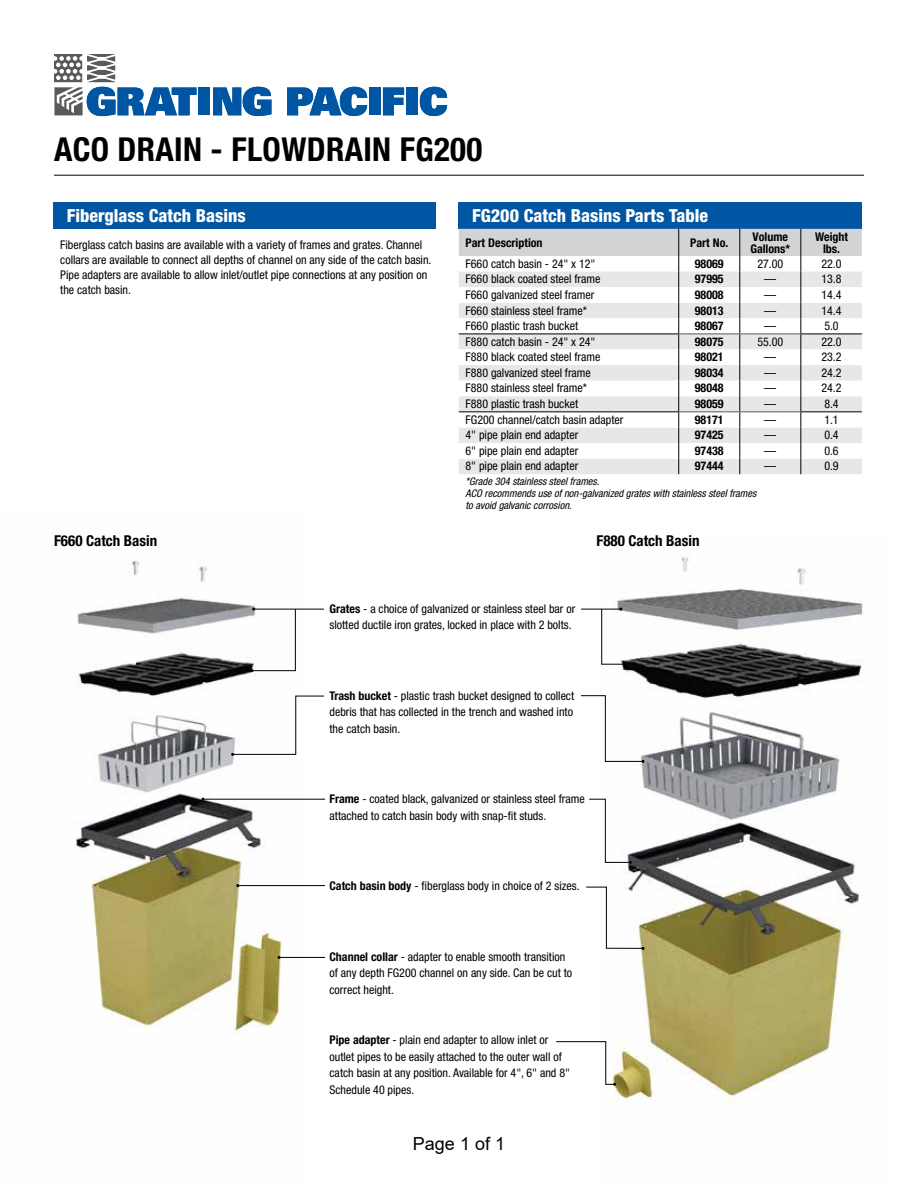
<style>
.page{position:relative;width:918px;height:1188px;background:#fff}
.page>*{position:absolute;margin:0;border:0;box-sizing:border-box;transform-origin:0 0}
.t1{font:700 condensed 33px "Helvetica Neue LT Std";letter-spacing:.01em;color:#000}
.t2{font:800 condensed 18px "Helvetica Neue LT Std";color:#fff}
.t3{font:18px "Arial";color:#000}
.t4{font:700 condensed 15px "Helvetica Neue LT Std";color:#000}
.t5{font:condensed 12px/16.5px "Helvetica Neue LT Std";color:#000}
.t6{font:700 condensed 12px/12px "Helvetica Neue LT Std";color:#000}
.t7{font:italic condensed 10.5px/12px "Helvetica Neue LT Std";color:#000}
.s1{font-weight:700}
</style>
<div class="page">
<div style="left:199px;top:87px;width:11px;height:28px;background:#0056a2"></div>
<svg style="left:213px;top:87px;width:58px;height:29px;background:#3378b4"></svg>
<svg style="left:287px;top:87px;width:80px;height:29px"></svg>
<div style="left:369px;top:87px;width:11px;height:28px;background:#0056a2"></div>
<svg style="left:383px;top:88px;width:21px;height:27px"></svg>
<div style="left:407px;top:87px;width:11px;height:28px;background:#0056a2"></div>
<svg style="left:420px;top:87px;width:27px;height:29px"></svg>
<svg style="left:54px;top:54px;width:143px;height:62px"></svg>
<img style="left:75px;top:561px;width:226px;height:472px">
<img style="left:598px;top:557px;width:265px;height:551px">
<hr style="left:54px;top:175px;width:810px;height:1px;background:#000">
<div style="left:459px;top:202px;width:403px;height:27px;background:#0056a2"></div>
<svg style="left:459px;top:229px;width:403px;height:245px"></svg>
<hr style="left:459px;top:411px;width:220px;height:1px;background:#000">
<hr style="left:800px;top:411px;width:62px;height:1px;background:#000">
<hr style="left:679px;top:411px;width:61px;height:1px;background:#58595b">
<hr style="left:740px;top:411px;width:60px;height:1px;background:#58595b">
<div style="left:53px;top:202px;width:383px;height:27px;background:#0056a2"></div>
<hr style="left:254px;top:609px;width:70px;height:1px;background:#000">
<svg style="left:251px;top:608px;width:45px;height:64px"></svg>
<svg style="left:231px;top:695px;width:93px;height:61px"></svg>
<hr style="left:203px;top:799px;width:122px;height:1px;background:#000">
<hr style="left:238px;top:885px;width:87px;height:1px;background:#000">
<hr style="left:279px;top:957px;width:46px;height:1px;background:#000">
<svg style="left:556px;top:1041px;width:60px;height:45px"></svg>
<svg style="left:586px;top:886px;width:59px;height:64px"></svg>
<svg style="left:589px;top:798px;width:43px;height:66px"></svg>
<svg style="left:581px;top:695px;width:64px;height:68px"></svg>
<hr style="left:581px;top:609px;width:40px;height:1px;background:#000">
<svg style="left:601px;top:608px;width:25px;height:58px"></svg>
<h1 class="t1" style="left:54px;top:130px;width:430px">ACO DRAIN - FLOWDRAIN FG200</h1>
<h2 class="t2" style="left:67px;top:205px;width:181px">Fiberglass Catch Basins</h2>
<p class="t5" style="left:60px;top:237px;width:373px;line-height:15px">Fiberglass catch basins are available with a variety of frames and grates. Channel collars are available to connect all depths of channel on any side of the catch basin.<br>Pipe adapters are available to allow inlet/outlet pipe connections at any position on the catch basin.</p>
<h2 class="t2" style="left:472px;top:205px;width:237px">FG200 Catch Basins Parts Table</h2>
<p class="t6" style="left:466px;top:236px;width:79px">Part Description</p>
<p class="t6" style="left:690px;top:236px;width:40px">Part No.</p>
<p class="t6" style="left:750px;top:230px;width:41px">Volume<br>Gallons*</p>
<p class="t6" style="left:815px;top:230px;width:35px;text-align:center">Weight lbs.</p>
<p class="t5" style="left:466px;top:255px;width:131px">F660 catch basin - 24" x 12"</p>
<p class="t6" style="left:695px;top:257px;width:30px">98069</p>
<p class="t5" style="left:757px;top:255px;width:27px">27.00</p>
<p class="t5" style="left:821px;top:255px;width:22px">22.0</p>
<p class="t5" style="left:466px;top:271px;width:136px">F660 black coated steel frame</p>
<p class="t6" style="left:695px;top:273px;width:30px">97995</p>
<p class="t5" style="left:764px;top:271px;width:13px">—</p>
<p class="t5" style="left:821px;top:271px;width:22px">13.8</p>
<p class="t5" style="left:466px;top:286px;width:130px">F660 galvanized steel framer</p>
<p class="t6" style="left:695px;top:289px;width:30px">98008</p>
<p class="t5" style="left:764px;top:286px;width:13px">—</p>
<p class="t5" style="left:821px;top:286px;width:22px">14.4</p>
<p class="t5" style="left:466px;top:302px;width:123px">F660 stainless steel frame*</p>
<p class="t6" style="left:695px;top:304px;width:30px">98013</p>
<p class="t5" style="left:764px;top:302px;width:13px">—</p>
<p class="t5" style="left:821px;top:302px;width:22px">14.4</p>
<p class="t5" style="left:466px;top:318px;width:114px">F660 plastic trash bucket</p>
<p class="t6" style="left:695px;top:320px;width:30px">98067</p>
<p class="t5" style="left:764px;top:318px;width:13px">—</p>
<p class="t5" style="left:824px;top:318px;width:16px">5.0</p>
<p class="t5" style="left:466px;top:333px;width:131px">F880 catch basin - 24" x 24"</p>
<p class="t6" style="left:695px;top:335px;width:30px">98075</p>
<p class="t5" style="left:757px;top:333px;width:27px">55.00</p>
<p class="t5" style="left:821px;top:333px;width:22px">22.0</p>
<p class="t5" style="left:466px;top:349px;width:136px">F880 black coated steel frame</p>
<p class="t6" style="left:695px;top:351px;width:30px">98021</p>
<p class="t5" style="left:764px;top:349px;width:13px">—</p>
<p class="t5" style="left:821px;top:349px;width:22px">23.2</p>
<p class="t5" style="left:466px;top:364px;width:127px">F880 galvanized steel frame</p>
<p class="t6" style="left:695px;top:366px;width:30px">98034</p>
<p class="t5" style="left:764px;top:364px;width:13px">—</p>
<p class="t5" style="left:821px;top:364px;width:22px">24.2</p>
<p class="t5" style="left:466px;top:380px;width:123px">F880 stainless steel frame*</p>
<p class="t6" style="left:695px;top:382px;width:30px">98048</p>
<p class="t5" style="left:764px;top:380px;width:13px">—</p>
<p class="t5" style="left:821px;top:380px;width:22px">24.2</p>
<p class="t5" style="left:466px;top:395px;width:114px">F880 plastic trash bucket</p>
<p class="t6" style="left:695px;top:398px;width:30px">98059</p>
<p class="t5" style="left:764px;top:395px;width:13px">—</p>
<p class="t5" style="left:824px;top:395px;width:16px">8.4</p>
<p class="t5" style="left:466px;top:411px;width:159px">FG200 channel/catch basin adapter</p>
<p class="t6" style="left:695px;top:413px;width:30px">98171</p>
<p class="t5" style="left:764px;top:411px;width:13px">—</p>
<p class="t5" style="left:824px;top:411px;width:16px">1.1</p>
<p class="t5" style="left:466px;top:427px;width:114px">4" pipe plain end adapter</p>
<p class="t6" style="left:695px;top:429px;width:30px">97425</p>
<p class="t5" style="left:764px;top:427px;width:13px">—</p>
<p class="t5" style="left:824px;top:427px;width:16px">0.4</p>
<p class="t5" style="left:466px;top:442px;width:114px">6" pipe plain end adapter</p>
<p class="t6" style="left:695px;top:444px;width:30px">97438</p>
<p class="t5" style="left:764px;top:442px;width:13px">—</p>
<p class="t5" style="left:824px;top:442px;width:16px">0.6</p>
<p class="t5" style="left:466px;top:458px;width:114px">8" pipe plain end adapter</p>
<p class="t6" style="left:695px;top:460px;width:30px">97444</p>
<p class="t5" style="left:764px;top:458px;width:13px">—</p>
<p class="t5" style="left:824px;top:458px;width:16px">0.9</p>
<p class="t7" style="left:466px;top:475px;width:292px">*Grade 304 stainless steel frames.<br>ACO recommends use of non-galvanized grates with stainless steel frames to avoid galvanic corrosion.</p>
<p class="t4" style="left:54px;top:531px;width:105px">F660 Catch Basin</p>
<p class="t4" style="left:596px;top:531px;width:105px">F880 Catch Basin</p>
<p class="t5" style="left:329px;top:600px;width:247px"><span class="s1">Grates</span> - a choice of galvanized or stainless steel bar or slotted ductile iron grates, locked in place with 2 bolts.</p>
<p class="t5" style="left:329px;top:687px;width:246px;text-align:justify"><span class="s1">Trash bucket</span> - plastic trash bucket designed to collect debris that has collected in the trench and washed into the catch basin.</p>
<p class="t5" style="left:329px;top:791px;width:257px"><span class="s1">Frame</span> - coated black, galvanized or stainless steel frame attached to catch basin body with snap-fit studs.</p>
<p class="t5" style="left:329px;top:878px;width:252px"><span class="s1">Catch basin body</span> - fiberglass body in choice of 2 sizes.</p>
<p class="t5" style="left:329px;top:948px;width:244px"><span class="s1">Channel collar</span> - adapter to enable smooth transition of any depth FG200 channel on any side. Can be cut to correct height.</p>
<p class="t5" style="left:329px;top:1032px;width:242px"><span class="s1">Pipe adapter</span> - plain end adapter to allow inlet or outlet pipes to be easily attached to the outer wall of catch basin at any position. Available for 4", 6" and 8" Schedule 40 pipes.</p>
<h2 class="t3" style="left:413px;top:1131px;width:94px">Page 1 of 1</h2>
</div>
